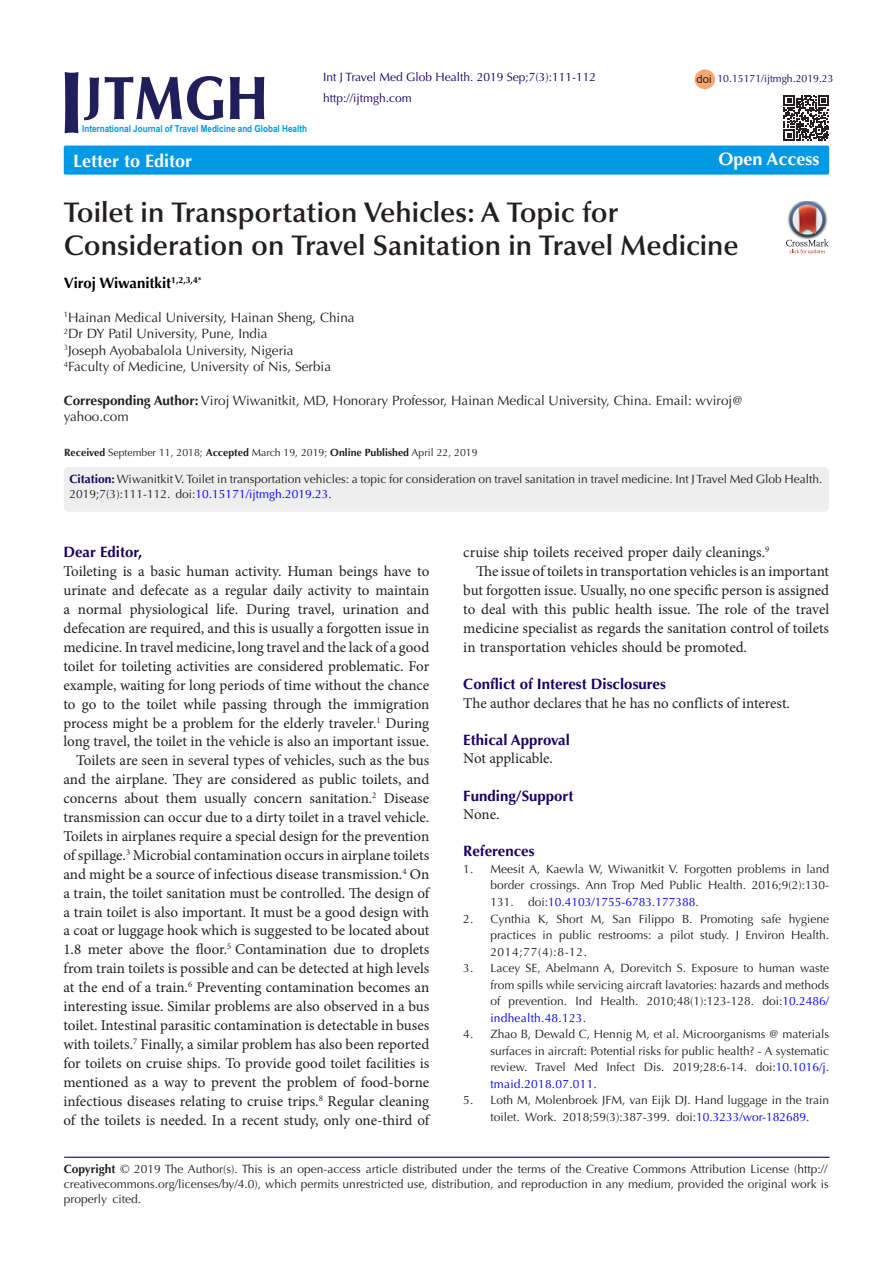
<style>
.page{position:relative;width:893px;height:1263px;background:#fff}
.page>*{position:absolute;margin:0;border:0;box-sizing:border-box;transform-origin:0 0}
.t1{font:900 85.65px "Optima LT Std";color:#201f5b;scale:.66 1}
.t2{font:900 61.2px "Optima LT Std";color:#201f5b;scale:.88 1}
.t3{font:900 50.55px "Optima LT Std";color:#201f5b}
.t4{font:600 28.5px/33px "Optima LT Std";color:#231f20}
.t5{font:700 18px "Optima LT Std";color:#fff}
.t6{font:15px/18.9px "Minion Pro";letter-spacing:-.005em;color:#231f20;text-align:justify}
.t7{font:700 15px "Optima LT Std";color:#190066}
.t8{font:700 15px "Optima LT Std";color:#000}
.t9{font:13.5px/16.5px "Optima LT Std";color:#231f20}
.t10{font:12px/16.5px "Optima LT Std";color:#231f20;text-align:justify}
.t11{font:12px "Optima LT Std";color:#190066}
.t12{font:11.25px "Arial";color:#231f20}
.t13{font:10.5px "Optima LT Std";color:#231f20}
.t14{font:10.5px "Optima LT Std";color:#190066}
.t15{font:700 9.6px "Arial";color:#0099e5;scale:.85 1}
.s1{font-weight:700}
.s2{font-weight:700;color:#190066}
.s3{color:#00f}
</style>
<div class="page">
<hr style="left:64px;top:1157px;width:765px;height:1px;background:#190066">
<div style="left:695px;top:69px;width:20px;height:20px;background:#f9a86f;border-radius:50%"></div>
<div style="left:64px;top:146px;width:765px;height:29px;background:#0099e5;border-radius:2px"></div>
<svg style="left:783px;top:95px;width:46px;height:46px"></svg>
<div style="left:65px;top:468px;width:763px;height:43px;background:#eee;border-radius:4px"></div>
<div style="left:64px;top:467px;width:765px;height:45px;border:2px solid #eee;border-radius:4px"></div>
<img style="left:798px;top:201px;width:18px;height:1px">
<svg style="left:786px;top:202px;width:43px;height:52px"></svg>
<p class="t1" style="left:61px;top:51px;width:35px">I</p>
<p class="t11" style="left:323px;top:70px;width:275px">Int J Travel Med Glob Health. 2019 Sep;7(3):111-112</p>
<p class="t12" style="left:697px;top:71px;width:17px">doi</p>
<p class="t14" style="left:717px;top:73px;width:118px">10.15171/ijtmgh.2019.23</p>
<p class="t2" style="left:104px;top:63px;width:188px">TMGH</p>
<p class="t3" style="left:86px;top:66px;width:18px">J</p>
<p class="t5" style="left:73px;top:150px;width:121px">Letter to Editor</p>
<p class="t5" style="left:719px;top:149px;width:103px">Open Access</p>
<p class="t4" style="left:64px;top:196px;width:676px">Toilet in Transportation Vehicles: A Topic for<br>Consideration on Travel Sanitation in Travel Medicine</p>
<p class="t8" style="left:64px;top:274px;width:140px">Viroj Wiwanitkit<sup>1,2,3,4*</sup></p>
<p class="t9" style="left:64px;top:309px;width:292px"><sup>1</sup>Hainan Medical University, Hainan Sheng, China</p>
<p class="t9" style="left:64px;top:326px;width:205px"><sup>2</sup>Dr DY Patil University, Pune, India</p>
<p class="t9" style="left:64px;top:342px;width:231px"><sup>3</sup>Joseph Ayobabalola University, Nigeria</p>
<p class="t9" style="left:64px;top:359px;width:269px"><sup>4</sup>Faculty of Medicine, University of Nis, Serbia</p>
<p class="t9" style="left:64px;top:392px;width:681px"><span class="s1">Corresponding Author:</span> Viroj Wiwanitkit, MD, Honorary Professor, Hainan Medical University, China. Email: wviroj@ yahoo.com</p>
<p class="t11" style="left:323px;top:91px;width:90px">http://ijtmgh.com</p>
<p class="t15" style="left:82px;top:122px;width:266px">International Journal of Travel Medicine and Global Health</p>
<p class="t13" style="left:64px;top:447px;width:415px"><span class="s1">Received</span> September 11, 2018; <span class="s1">Accepted</span> March 19, 2019; <span class="s1">Online Published</span> April 22, 2019</p>
<p class="t10" style="left:70px;top:472px;width:754px;line-height:15px"><span class="s2">Citation:</span> Wiwanitkit V. Toilet in transportation vehicles: a topic for consideration on travel sanitation in travel medicine. Int J Travel Med Glob Health.<br>2019;7(3):111-112. doi:<span class="s3">10.15171/ijtmgh.2019.23</span>.</p>
<p class="t7" style="left:63px;top:544px;width:80px">Dear Editor,</p>
<p class="t6" style="left:63px;top:562px;width:367px">Toileting is a basic human activity. Human beings have to urinate and defecate as a regular daily activity to maintain a normal physiological life. During travel, urination and defecation are required, and this is usually a forgotten issue in medicine. In travel medicine, long travel and the lack of a good toilet for toileting activities are considered problematic. For example, waiting for long periods of time without the chance to go to the toilet while passing through the immigration process might be a problem for the elderly traveler.<sup>1</sup> During long travel, the toilet in the vehicle is also an important issue.</p>
<p class="t6" style="left:63px;top:751px;width:367px;text-indent:13px">Toilets are seen in several types of vehicles, such as the bus and the airplane. They are considered as public toilets, and concerns about them usually concern sanitation.<sup>2</sup> Disease transmission can occur due to a dirty toilet in a travel vehicle.<br>Toilets in airplanes require a special design for the prevention of spillage.<sup>3</sup> Microbial contamination occurs in airplane toilets and might be a source of infectious disease transmission.<sup>4</sup> On a train, the toilet sanitation must be controlled. The design of a train toilet is also important. It must be a good design with a coat or luggage hook which is suggested to be located about 1.8 meter above the floor.<sup>5</sup> Contamination due to droplets from train toilets is possible and can be detected at high levels at the end of a train.<sup>6</sup> Preventing contamination becomes an interesting issue. Similar problems are also observed in a bus toilet. Intestinal parasitic contamination is detectable in buses with toilets.<sup>7</sup> Finally, a similar problem has also been reported for toilets on cruise ships. To provide good toilet facilities is mentioned as a way to prevent the problem of food-borne infectious diseases relating to cruise trips.<sup>8</sup> Regular cleaning of the toilets is needed. In a recent study, only one-third of</p>
<p class="t6" style="left:463px;top:543px;width:307px">cruise ship toilets received proper daily cleanings.<sup>9</sup></p>
<p class="t6" style="left:463px;top:562px;width:367px;text-indent:13px">The issue of toilets in transportation vehicles is an important but forgotten issue. Usually, no one specific person is assigned to deal with this public health issue. The role of the travel medicine specialist as regards the sanitation control of toilets in transportation vehicles should be promoted.</p>
<p class="t7" style="left:463px;top:675px;width:204px">Conflict of Interest Disclosures</p>
<p class="t6" style="left:463px;top:693px;width:328px">The author declares that he has no conflicts of interest.</p>
<p class="t7" style="left:463px;top:731px;width:108px">Ethical Approval</p>
<p class="t6" style="left:463px;top:749px;width:91px">Not applicable.</p>
<p class="t7" style="left:463px;top:787px;width:112px">Funding/Support</p>
<p class="t6" style="left:463px;top:805px;width:38px">None.</p>
<p class="t7" style="left:463px;top:843px;width:73px">References</p>
<p class="t10" style="left:490px;top:861px;width:340px;text-indent:-27px">1. Meesit A, Kaewla W, Wiwanitkit V. Forgotten problems in land border crossings. Ann Trop Med Public Health. 2016;9(2):130- 131. doi:<span class="s3">10.4103/1755-6783.177388</span>.</p>
<p class="t10" style="left:490px;top:910px;width:340px;text-indent:-27px">2. Cynthia K, Short M, San Filippo B. Promoting safe hygiene practices in public restrooms: a pilot study. J Environ Health.<br>2014;77(4):8-12.</p>
<p class="t10" style="left:490px;top:960px;width:340px;text-indent:-27px">3. Lacey SE, Abelmann A, Dorevitch S. Exposure to human waste from spills while servicing aircraft lavatories: hazards and methods of prevention. Ind Health. 2010;48(1):123-128. doi:<span class="s3">10.2486/ indhealth.48.123</span>.</p>
<p class="t10" style="left:490px;top:1026px;width:340px;text-indent:-27px">4. Zhao B, Dewald C, Hennig M, et al. Microorganisms @ materials surfaces in aircraft: Potential risks for public health? - A systematic review. Travel Med Infect Dis. 2019;28:6-14. doi:<span class="s3">10.1016/j. tmaid.2018.07.011</span>.</p>
<p class="t10" style="left:490px;top:1092px;width:340px;text-indent:-27px">5. Loth M, Molenbroek JFM, van Eijk DJ. Hand luggage in the train toilet. Work. 2018;59(3):387-399. doi:<span class="s3">10.3233/wor-182689</span>.</p>
<p class="t10" style="left:64px;top:1162px;width:766px;line-height:15px"><span class="s1">Copyright</span> © 2019 The Author(s). This is an open-access article distributed under the terms of the Creative Commons Attribution License (http:// creativecommons.org/licenses/by/4.0), which permits unrestricted use, distribution, and reproduction in any medium, provided the original work is properly cited.</p>
</div>
